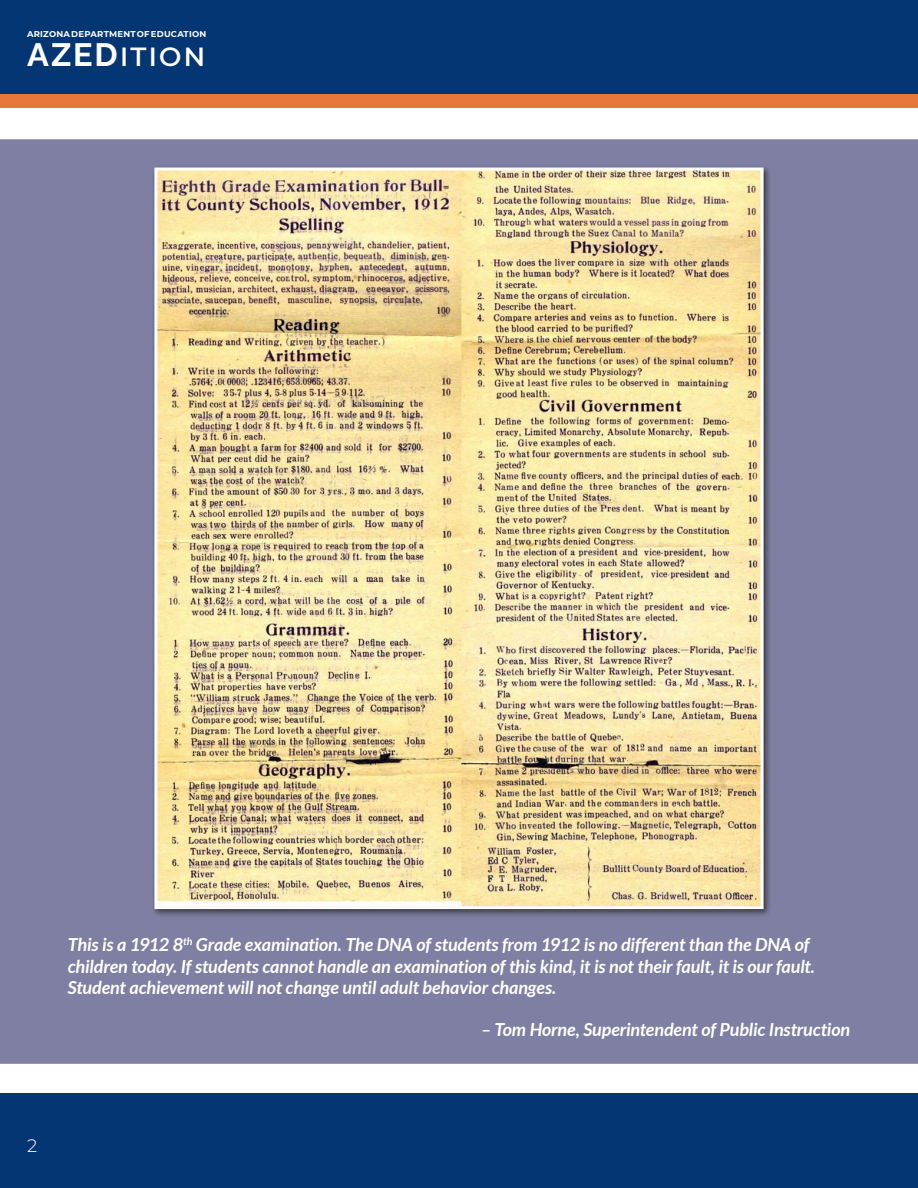
<style>
.page{position:relative;width:918px;height:1188px;background:#fff}
.page>*{position:absolute;margin:0;border:0;box-sizing:border-box;transform-origin:0 0}
.t1{font:500 32.55px "Montserrat";letter-spacing:.045em;color:#fff}
.t2{font:italic 700 18px/21.6px "Lato";letter-spacing:-.01em;color:#fff}
.t3{font:300 18px "Montserrat";color:#fff}
.t4{font:700 8.55px "Montserrat";letter-spacing:.025em;color:#fff}
.s1{font-family:"Raleway";font-weight:700}
</style>
<div class="page">
<div style="left:0;top:1094px;width:918px;height:94px;background:#043673"></div>
<div style="left:0;top:0;width:918px;height:94px;background:#043673"></div>
<div style="left:0;top:94px;width:918px;height:14px;background:#e37838"></div>
<div style="left:0;top:139px;width:918px;height:925px;background:#7e7fa2"></div>
<div style="left:151px;top:164px;width:621px;height:753px;background:#231f20;opacity:.75"></div>
<img style="left:158px;top:172px;width:602px;height:733px">
<div style="left:154px;top:168px;width:610px;height:741px;border:3px solid #fff"></div>
<p class="t4" style="left:27px;top:28px;width:181px">ARIZONA DEPARTMENT OF EDUCATION</p>
<h1 class="t1" style="left:27px;top:32px;width:180px"><span class="s1">AZED</span>ition</h1>
<p class="t2" style="left:68px;top:934px;width:749px">This is a 1912 8<sup>th</sup> Grade examination. The DNA of students from 1912 is no different than the DNA of children today. If students cannot handle an examination of this kind, it is not their fault, it is our fault.<br>Student achievement will not change until adult behavior changes.</p>
<p class="t2" style="left:481px;top:1019px;width:370px">– Tom Horne, Superintendent of Public Instruction</p>
<p class="t3" style="left:27px;top:1134px;width:12px">2</p>
</div>
